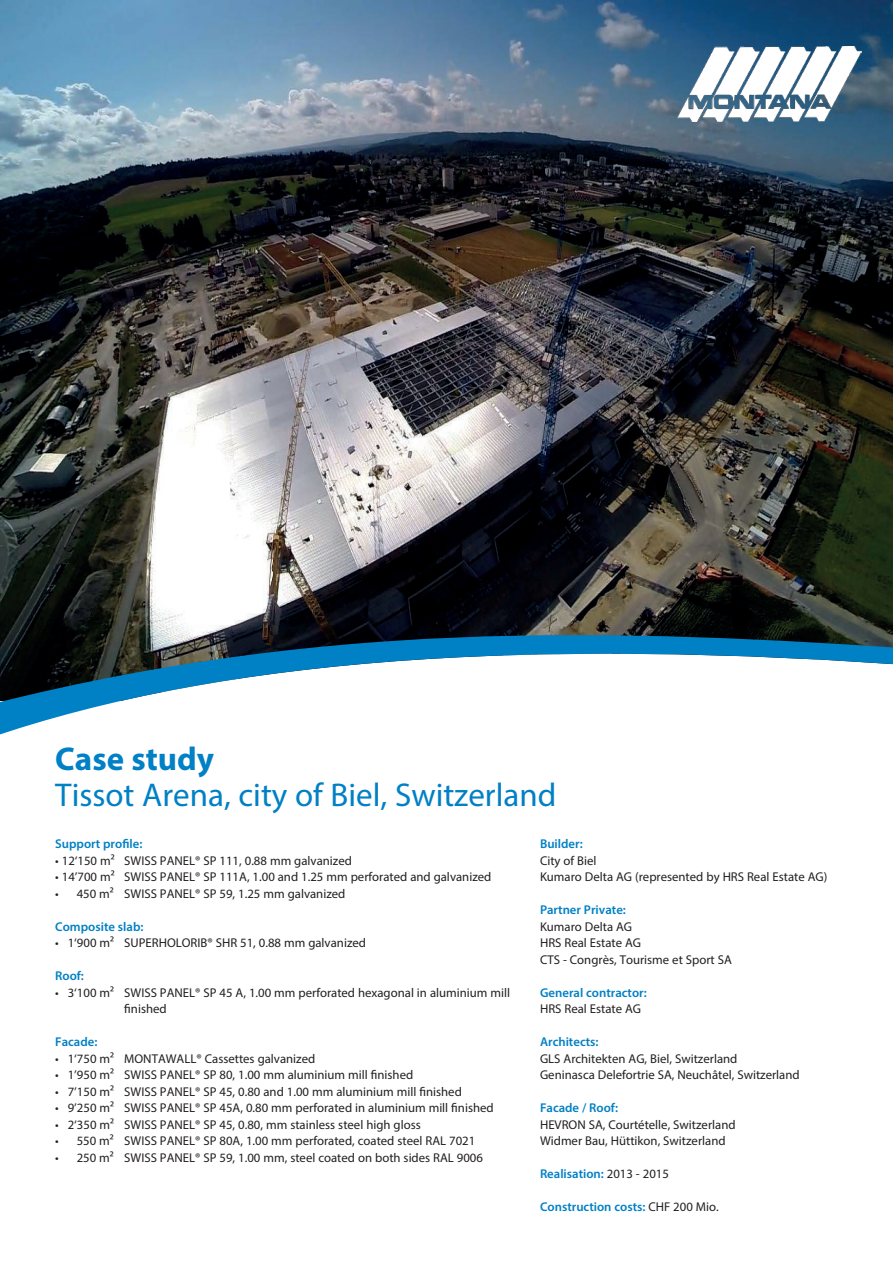
<style>
.page{position:relative;width:893px;height:1263px;background:#fff}
.page>*{position:absolute;margin:0;border:0;box-sizing:border-box;transform-origin:0 0}
.t1{font:33px "Myriad Pro";color:#0080c5}
.t2{font:700 33px "Myriad Pro";color:#0080c5}
.t3{font:12.75px/16.5px "Myriad Pro";color:#231f20}
.t4{font:600 12.75px "Myriad Pro";color:#0080c5}
.s1{font-weight:400;color:#231f20}
</style>
<div class="page">
<img style="left:0;top:0;width:893px;height:619px">
<img style="left:677px;top:47px;width:184px;height:74px">
<svg style="left:0;top:619px;width:893px;height:116px"></svg>
<h1 class="t2" style="left:55px;top:737px;width:160px">Case study</h1>
<h1 class="t1" style="left:55px;top:774px;width:503px">Tissot Arena, city of Biel, Switzerland</h1>
<p class="t4" style="left:55px;top:836px;width:89px">Support profile:</p>
<p class="t3" style="left:55px;top:852px;width:298px">• 12‘150 m² SWISS PANEL® SP 111, 0.88 mm galvanized</p>
<p class="t3" style="left:55px;top:869px;width:438px">• 14’700 m² SWISS PANEL® SP 111A, 1.00 and 1.25 mm perforated and galvanized</p>
<p class="t3" style="left:55px;top:885px;width:292px">• 450 m² SWISS PANEL® SP 59, 1.25 mm galvanized</p>
<p class="t4" style="left:55px;top:918px;width:90px">Composite slab:</p>
<p class="t3" style="left:55px;top:935px;width:312px">• 1‘900 m² SUPERHOLORIB® SHR 51, 0.88 mm galvanized</p>
<p class="t4" style="left:55px;top:968px;width:30px">Roof:</p>
<p class="t3" style="left:124px;top:984px;width:387px;text-indent:-69px">• 3‘100 m² SWISS PANEL® SP 45 A, 1.00 mm perforated hexagonal in aluminium mill finished</p>
<p class="t4" style="left:55px;top:1034px;width:44px">Facade:</p>
<p class="t3" style="left:55px;top:1050px;width:262px">• 1‘750 m² MONTAWALL® Cassettes galvanized</p>
<p class="t3" style="left:55px;top:1067px;width:359px">• 1’950 m² SWISS PANEL® SP 80, 1.00 mm aluminium mill finished</p>
<p class="t3" style="left:55px;top:1083px;width:408px">• 7’150 m² SWISS PANEL® SP 45, 0.80 and 1.00 mm aluminium mill finished</p>
<p class="t3" style="left:55px;top:1100px;width:440px">• 9’250 m² SWISS PANEL® SP 45A, 0.80 mm perforated in aluminium mill finished</p>
<p class="t3" style="left:55px;top:1116px;width:367px">• 2‘350 m² SWISS PANEL® SP 45, 0.80, mm stainless steel high gloss</p>
<p class="t3" style="left:55px;top:1133px;width:421px">• 550 m² SWISS PANEL® SP 80A, 1.00 mm perforated, coated steel RAL 7021</p>
<p class="t3" style="left:55px;top:1149px;width:429px">• 250 m² SWISS PANEL® SP 59, 1.00 mm, steel coated on both sides RAL 9006</p>
<p class="t4" style="left:540px;top:836px;width:44px">Builder:</p>
<p class="t3" style="left:540px;top:852px;width:289px">City of Biel<br>Kumaro Delta AG (represented by HRS Real Estate AG)</p>
<p class="t4" style="left:540px;top:902px;width:87px">Partner Private:</p>
<p class="t3" style="left:540px;top:918px;width:193px">Kumaro Delta AG<br>HRS Real Estate AG<br>CTS - Congrès, Tourisme et Sport SA</p>
<p class="t4" style="left:540px;top:984px;width:108px">General contractor:</p>
<p class="t3" style="left:540px;top:1000px;width:103px">HRS Real Estate AG</p>
<p class="t4" style="left:540px;top:1034px;width:60px">Architects:</p>
<p class="t3" style="left:540px;top:1050px;width:261px">GLS Architekten AG, Biel, Switzerland<br>Geninasca Delefortrie SA, Neuchâtel, Switzerland</p>
<p class="t4" style="left:540px;top:1100px;width:79px">Facade / Roof:</p>
<p class="t3" style="left:540px;top:1116px;width:197px">HEVRON SA, Courtételle, Switzerland<br>Widmer Bau, Hüttikon, Switzerland</p>
<p class="t4" style="left:540px;top:1166px;width:130px">Realisation: <span class="s1">2013 - 2015</span></p>
<p class="t4" style="left:540px;top:1199px;width:180px">Construction costs: <span class="s1">CHF 200 Mio.</span></p>
</div>
